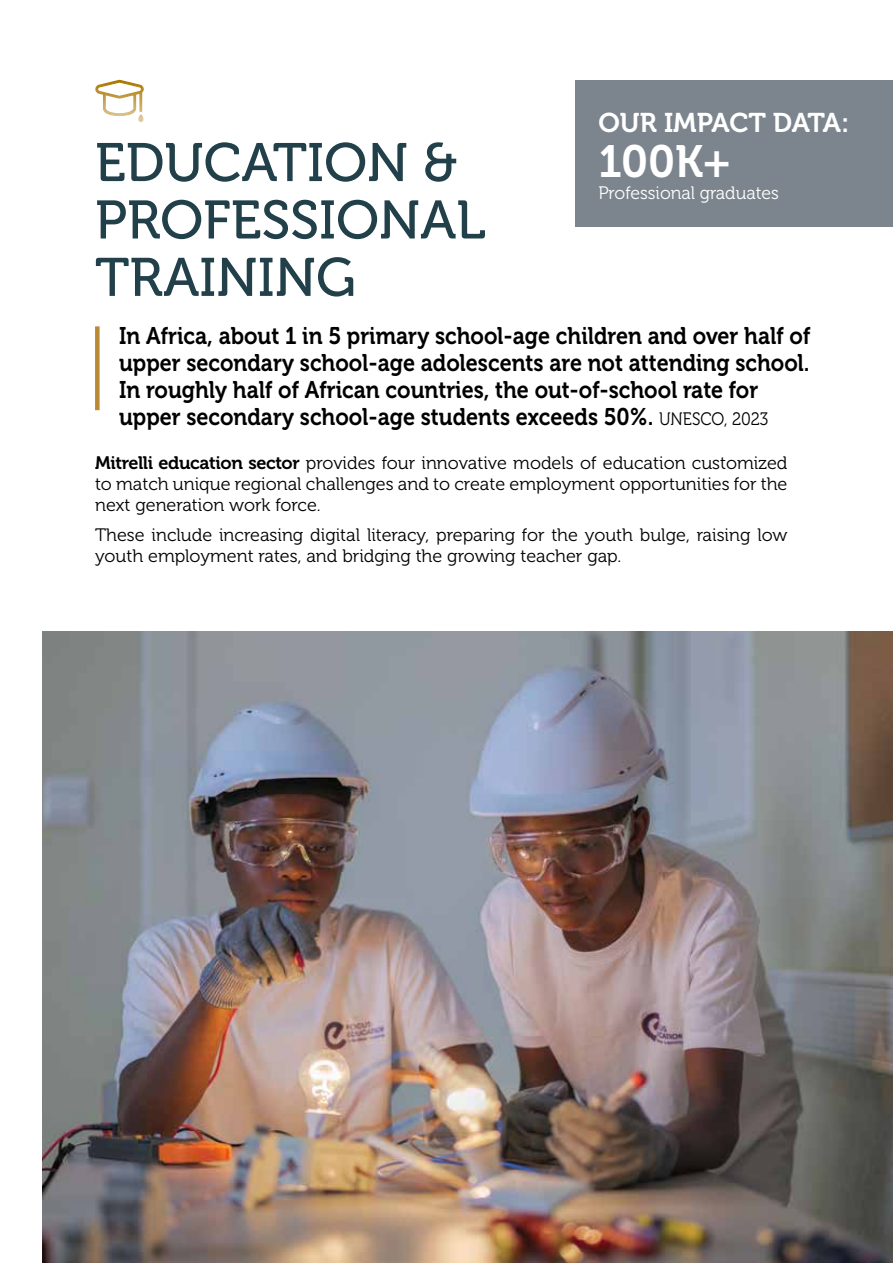
<style>
.page{position:relative;width:893px;height:1263px;background:#fff}
.page>*{position:absolute;margin:0;border:0;box-sizing:border-box;transform-origin:0 0}
.t1{font:54px/57.4px "Museo 500";color:#21404a}
.t2{font:45px "Museo 700";color:#fff}
.t3{font:27px "Museo 700";letter-spacing:-.005em;color:#fff}
.t4{font:24px/27px "Museo 700";color:#000;scale:.9 1}
.t5{font:18px/21px "Museo 300";color:#000;text-align:justify}
.t6{font:18px "Museo 300";color:#fff}
.s1{font-family:"Museo 300";font-size:18px}
.s2{font-family:"Museo 700"}
</style>
<div class="page">
<div style="left:95px;top:326px;width:5px;height:84px;background:#b98935"></div>
<svg style="left:95px;top:79px;width:49px;height:43px"></svg>
<img style="left:43px;top:632px;width:850px;height:631px">
<div style="left:575px;top:81px;width:318px;height:146px;background:#7c858d"></div>
<h1 class="t1" style="left:95px;top:135px;width:392px">EDUCATION &amp;<br>PROFESSIONAL<br>TRAINING</h1>
<h3 class="t3" style="left:598px;top:107px;width:252px">OUR IMPACT DATA:</h3>
<h2 class="t2" style="left:598px;top:136px;width:134px">100K+</h2>
<p class="t6" style="left:598px;top:183px;width:182px">Professional graduates</p>
<p class="t4" style="left:119px;top:323px;width:770px">In Africa, about 1 in 5 primary school-age children and over half of upper secondary school-age adolescents are not attending school.<br>In roughly half of African countries, the out-of-school rate for upper secondary school-age students exceeds 50%. <span class="s1">UNESCO, 2023</span></p>
<p class="t5" style="left:95px;top:453px;width:694px"><span class="s2">Mitrelli education sector</span> provides four innovative models of education customized to match unique regional challenges and to create employment opportunities for the next generation work force.</p>
<p class="t5" style="left:95px;top:524px;width:694px">These include increasing digital literacy, preparing for the youth bulge, raising low youth employment rates, and bridging the growing teacher gap.</p>
</div>
